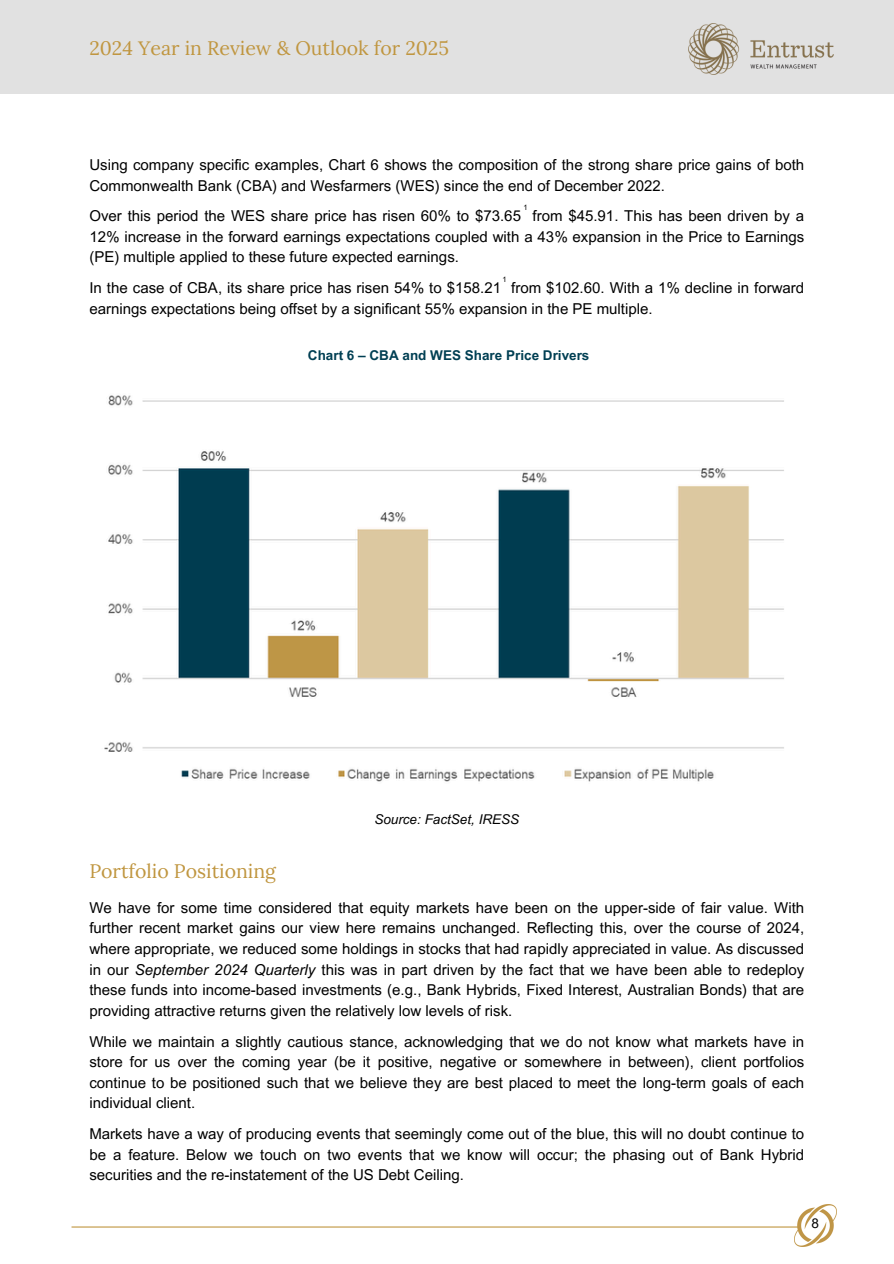
<style>
.page{position:relative;width:894px;height:1264px;background:#fff}
.page>*{position:absolute;margin:0;border:0;box-sizing:border-box;transform-origin:0 0}
.t1{font:19.5px "Lora";color:#c09640}
.t2{font:15px/20.7px "Arial MT Pro";color:#000;text-align:justify}
.t3{font:700 13.5px "Arial MT Pro";color:#003f53}
.t4{font:italic 13.5px "Arial MT Pro";color:#000}
.t5{font:13.5px "Arial MT Pro";color:#000}
.t6{font:7.5px "Arial MT Pro";color:#000}
.s1{font-style:italic}
</style>
<div class="page">
<img style="left:104px;top:395px;width:680px;height:387px">
<div style="left:0;top:0;width:893px;height:94px;background:#e1e1e1"></div>
<img style="left:688px;top:24px;width:144px;height:50px">
<hr style="left:71px;top:1226px;width:728px;height:1px;background:#c09640">
<img style="left:794px;top:1204px;width:41px;height:42px">
<p class="t1" style="left:89px;top:36px;width:361px">2024 Year in Review &amp; Outlook for 2025</p>
<p class="t2" style="left:89px;top:156px;width:716px">Using company specific examples, Chart 6 shows the composition of the strong share price gains of both<br>Commonwealth Bank (CBA) and Wesfarmers (WES) since the end of December 2022.</p>
<h1 class="t2" style="left:89px;top:207px;width:716px">Over this period the WES share price has risen 60% to $73.65 from $45.91. This has been driven by a 12% increase in the forward earnings expectations coupled with a 43% expansion in the Price to Earnings (PE) multiple applied to these future expected earnings.</h1>
<p class="t2" style="left:89px;top:279px;width:716px">In the case of CBA, its share price has risen 54% to $158.21 from $102.60. With a 1% decline in forward earnings expectations being offset by a significant 55% expansion in the PE multiple.</p>
<p class="t6" style="left:523px;top:205px;width:6px">1</p>
<h1 class="t6" style="left:502px;top:276px;width:6px">1</h1>
<p class="t3" style="left:308px;top:350px;width:283px">Chart 6 – CBA and WES Share Price Drivers</p>
<p class="t4" style="left:374px;top:814px;width:146px">Source: FactSet, IRESS</p>
<h3 class="t1" style="left:89px;top:858px;width:188px">Portfolio Positioning</h3>
<h2 class="t2" style="left:89px;top:899px;width:716px">We have for some time considered that equity markets have been on the upper-side of fair value. With further recent market gains our view here remains unchanged. Reflecting this, over the course of 2024, where appropriate, we reduced some holdings in stocks that had rapidly appreciated in value. As discussed in our <span class="s1">September 2024 Quarterly</span> this was in part driven by the fact that we have been able to redeploy these funds into income-based investments (e.g., Bank Hybrids, Fixed Interest, Australian Bonds) that are providing attractive returns given the relatively low levels of risk.</h2>
<h2 class="t2" style="left:89px;top:1032px;width:716px">While we maintain a slightly cautious stance, acknowledging that we do not know what markets have in store for us over the coming year (be it positive, negative or somewhere in between), client portfolios continue to be positioned such that we believe they are best placed to meet the long-term goals of each individual client.</h2>
<h2 class="t2" style="left:89px;top:1125px;width:716px">Markets have a way of producing events that seemingly come out of the blue, this will no doubt continue to be a feature. Below we touch on two events that we know will occur; the phasing out of Bank Hybrid securities and the re-instatement of the US Debt Ceiling.</h2>
<p class="t5" style="left:811px;top:1217px;width:9px">8</p>
</div>
